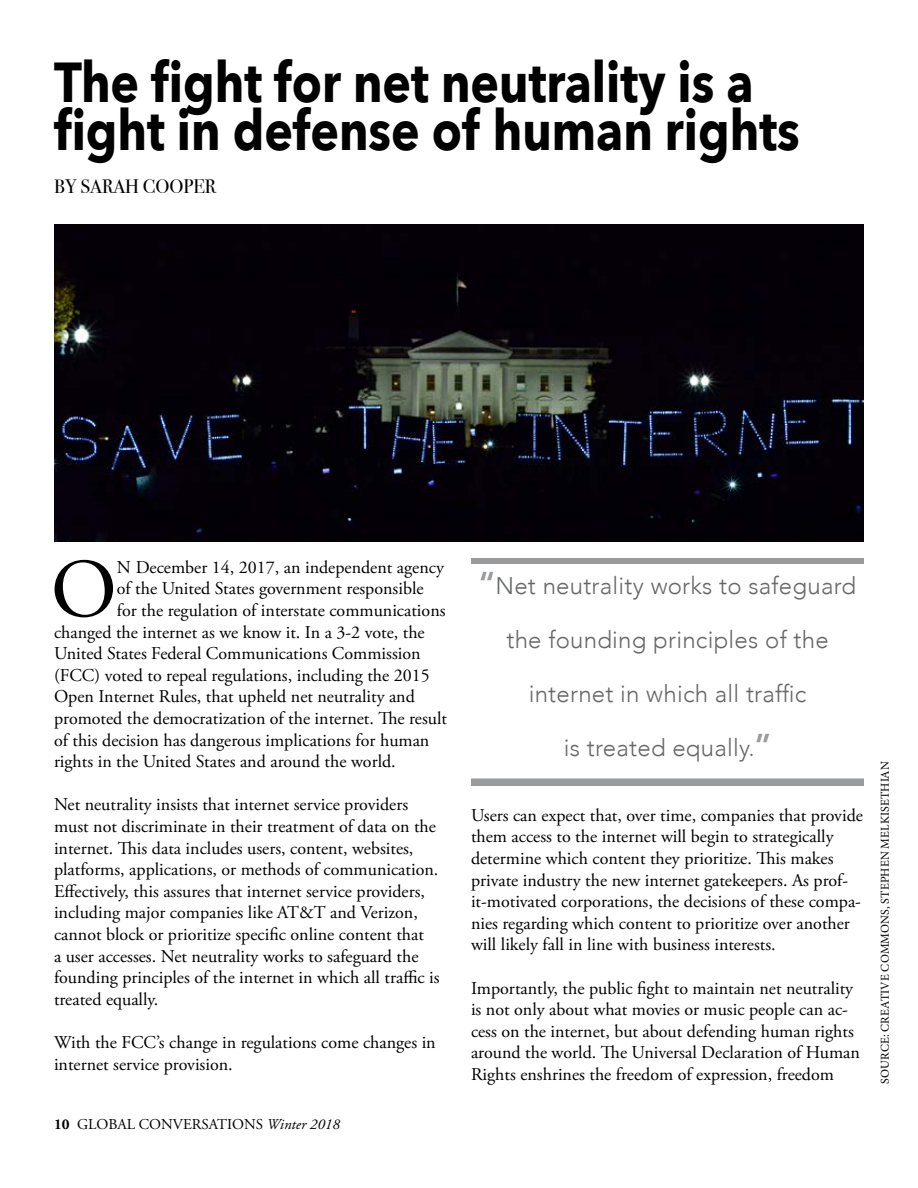
<style>
.page{position:relative;width:918px;height:1188px;background:#fff}
.page>*{position:absolute;margin:0;border:0;box-sizing:border-box;transform-origin:0 0}
.t1{font:83.1px "Adobe Garamond Pro";color:#000}
.t2{font:700 56.1px/48px "Avenir Next";color:#000;scale:.85 1}
.t3{font:300 24px "Avenir";letter-spacing:.01em;color:#666767}
.t4{font:19.5px "Bodoni Svty Two OSITCTT";color:#000}
.t5{font:18px/21.6px "Adobe Garamond Pro";color:#000}
.t6{font:15px "Adobe Garamond Pro";color:#000}
.t7{font:12px "Minion Pro";letter-spacing:.01em;color:#000}
.s1{font-weight:700}
.s2{font-style:italic}
.s3{font-weight:800;font-size:31.5px;color:#999b9c}
</style>
<div class="page">
<div style="left:471px;top:558px;width:393px;height:6px;background:#999b9c"></div>
<div style="left:471px;top:778px;width:393px;height:8px;background:#999b9c"></div>
<img style="left:54px;top:224px;width:810px;height:318px">
<h2 class="t2" style="left:54px;top:58px;width:879px">The fight for net neutrality is a fight in defense of human rights</h2>
<p class="t4" style="left:54px;top:175px;width:164px">BY SARAH COOPER</p>
<h1 class="t1" style="left:51px;top:540px;width:68px">O</h1>
<p class="t5" style="left:117px;top:557px;width:328px">N December 14, 2017, an independent agency</p>
<p class="t5" style="left:117px;top:579px;width:308px">of the United States government responsible</p>
<p class="t5" style="left:117px;top:600px;width:330px">for the regulation of interstate communications</p>
<p class="t5" style="left:54px;top:622px;width:372px">changed the internet as we know it. In a 3-2 vote, the</p>
<p class="t5" style="left:54px;top:643px;width:368px">United States Federal Communications Commission</p>
<p class="t5" style="left:54px;top:665px;width:377px">(FCC) voted to repeal regulations, including the 2015</p>
<p class="t5" style="left:54px;top:687px;width:362px">Open Internet Rules, that upheld net neutrality and</p>
<p class="t5" style="left:54px;top:708px;width:395px">promoted the democratization of the internet. The result</p>
<p class="t5" style="left:54px;top:730px;width:377px">of this decision has dangerous implications for human</p>
<p class="t5" style="left:54px;top:751px;width:343px">rights in the United States and around the world.</p>
<p class="t5" style="left:54px;top:795px;width:387px">Net neutrality insists that internet service providers must not discriminate in their treatment of data on the internet. This data includes users, content, websites, platforms, applications, or methods of communication.<br>Effectively, this assures that internet service providers, including major companies like AT&amp;T and Verizon, cannot block or prioritize specific online content that<br>a user accesses. Net neutrality works to safeguard the founding principles of the internet in which all traffic is treated equally.</p>
<p class="t5" style="left:54px;top:1032px;width:383px">With the FCC’s change in regulations come changes in internet service provision.</p>
<p class="t6" style="left:54px;top:1115px;width:287px"><span class="s1">10</span> GLOBAL CONVERSATIONS <span class="s2">Winter 2018</span></p>
<h3 class="t3" style="left:479px;top:572px;width:379px"><span class="s3">“</span>Net neutrality works to safeguard</h3>
<h3 class="t3" style="left:506px;top:626px;width:324px">the founding principles of the</h3>
<h3 class="t3" style="left:529px;top:680px;width:279px">internet in which all traffic</h3>
<h3 class="t3" style="left:564px;top:734px;width:209px">is treated equally.<span class="s3">”</span></h3>
<p class="t5" style="left:471px;top:805px;width:393px">Users can expect that, over time, companies that provide them access to the internet will begin to strategically determine which content they prioritize. This makes private industry the new internet gatekeepers. As prof&shy;it-motivated corporations, the decisions of these compa&shy;nies regarding which content to prioritize over another will likely fall in line with business interests.</p>
<p class="t5" style="left:471px;top:978px;width:390px">Importantly, the public fight to maintain net neutrality is not only about what movies or music people can ac&shy;cess on the internet, but about defending human rights around the world. The Universal Declaration of Human Rights enshrines the freedom of expression, freedom</p>
<p class="t7" style="left:877px;top:1084px;width:324px;rotate:-90deg">SOURCE: CREATIVE COMMONS, STEPHEN MELKISETHIAN</p>
</div>
